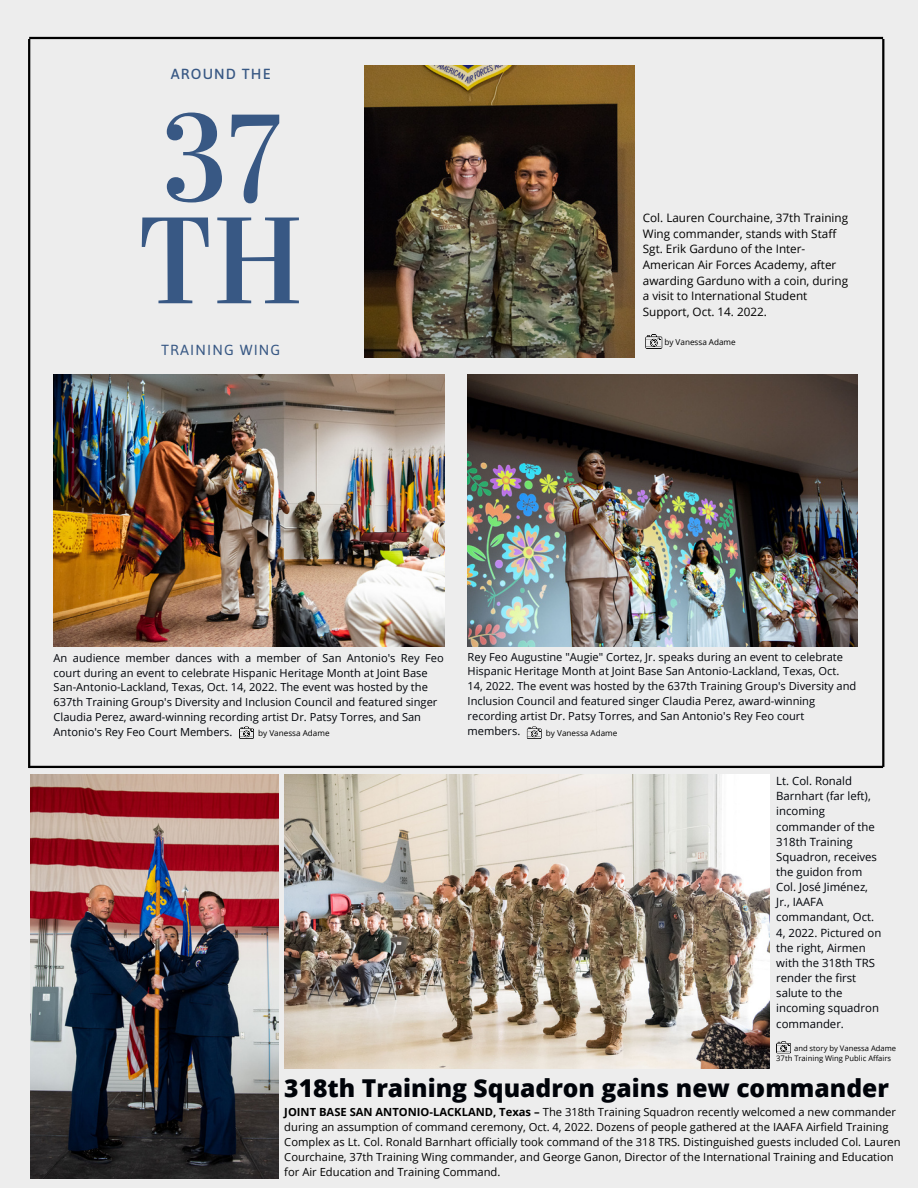
<style>
.page{position:relative;width:918px;height:1188px;background:#ededed}
.page>*{position:absolute;margin:0;border:0;box-sizing:border-box;transform-origin:0 0}
.t1{font:123px/102.9px "Vidaloka";color:#385884}
.t2{font:800 24.6px "Open Sans";color:#000309}
.t3{font:14.55px "Asap";letter-spacing:.075em;color:#385884}
.t4{font:500 14.55px "Asap";letter-spacing:.075em;color:#385884}
.t5{font:11.7px/15.6px "Open Sans";color:#000}
.t6{font:11.4px/15.1px "Open Sans";color:#000309}
.t7{font:11.25px/15px "Open Sans";color:#000}
.t8{font:11.1px/14.9px "Open Sans";color:#000309}
.t9{font:8.1px "Open Sans";color:#000}
.t10{font:7.65px/10.2px "Open Sans";color:#000}
.s1{font-weight:700}
</style>
<div class="page">
<hr style="left:882px;top:39px;width:2px;height:728px;background:#000">
<hr style="left:28px;top:39px;width:2px;height:729px;background:#000">
<hr style="left:29px;top:766px;width:854px;height:2px;background:#000">
<hr style="left:29px;top:37px;width:854px;height:2px;background:#000">
<div style="left:56px;top:771px;width:418px;height:102px;background:linear-gradient(to right,#ededed,#ededed)"></div>
<img style="left:365px;top:65px;width:270px;height:293px">
<img style="left:54px;top:374px;width:390px;height:272px">
<img style="left:467px;top:374px;width:390px;height:272px">
<img style="left:30px;top:775px;width:249px;height:404px">
<img style="left:284px;top:775px;width:485px;height:293px">
<svg style="left:776px;top:1041px;width:15px;height:12px"></svg>
<svg style="left:645px;top:334px;width:17px;height:15px"></svg>
<svg style="left:239px;top:726px;width:15px;height:13px"></svg>
<svg style="left:527px;top:726px;width:15px;height:13px"></svg>
<h3 class="t4" style="left:171px;top:65px;width:101px">AROUND THE</h3>
<h1 class="t1" style="left:138px;top:108px;width:167px">37<br>TH</h1>
<h3 class="t3" style="left:161px;top:341px;width:121px">TRAINING WING</h3>
<p class="t5" style="left:643px;top:210px;width:207px">Col. Lauren Courchaine, 37th Training Wing commander, stands with Staff Sgt. Erik Garduno of the Inter-American Air Forces Academy, after awarding Garduno with a coin, during a visit to International Student Support, Oct. 14. 2022.</p>
<p class="t9" style="left:664px;top:337px;width:73px">by Vanessa Adame</p>
<p class="t8" style="left:468px;top:649px;width:390px">Rey Feo Augustine "Augie" Cortez, Jr. speaks during an event to celebrate Hispanic Heritage Month at Joint Base San Antonio-Lackland, Texas, Oct.<br>14, 2022. The event was hosted by the 637th Training Group's Diversity and Inclusion Council and featured singer Claudia Perez, award-winning recording artist Dr. Patsy Torres, and San Antonio's Rey Feo court members.</p>
<p class="t8" style="left:54px;top:650px;width:392px">An audience member dances with a member of San Antonio's Rey Feo court during an event to celebrate Hispanic Heritage Month at Joint Base San-Antonio-Lackland, Texas, Oct. 14, 2022. The event was hosted by the 637th Training Group's Diversity and Inclusion Council and featured singer Claudia Perez, award-winning recording artist Dr. Patsy Torres, and San Antonio's Rey Feo Court Members.</p>
<p class="t9" style="left:258px;top:727px;width:73px">by Vanessa Adame</p>
<p class="t9" style="left:546px;top:727px;width:73px">by Vanessa Adame</p>
<p class="t6" style="left:776px;top:773px;width:106px">Lt. Col. Ronald<br>Barnhart (far left), incoming commander of the<br>318th Training<br>Squadron, receives the guidon from<br>Col. José Jiménez,<br>Jr., IAAFA commandant, Oct.<br>4, 2022. Pictured on the right, Airmen with the 318th TRS render the first salute to the incoming squadron commander.</p>
<p class="t10" style="left:776px;top:1043px;width:121px;text-indent:18px">and story by Vanessa Adame<br>37th Training Wing Public Affairs</p>
<h2 class="t2" style="left:284px;top:1071px;width:606px">318th Training Squadron gains new commander</h2>
<p class="t7" style="left:284px;top:1104px;width:618px"><span class="s1">JOINT BASE SAN ANTONIO-LACKLAND, Texas –</span> The 318th Training Squadron recently welcomed a new commander during an assumption of command ceremony, Oct. 4, 2022. Dozens of people gathered at the IAAFA Airfield Training Complex as Lt. Col. Ronald Barnhart officially took command of the 318 TRS. Distinguished guests included Col. Lauren Courchaine, 37th Training Wing commander, and George Ganon, Director of the International Training and Education for Air Education and Training Command.</p>
</div>
